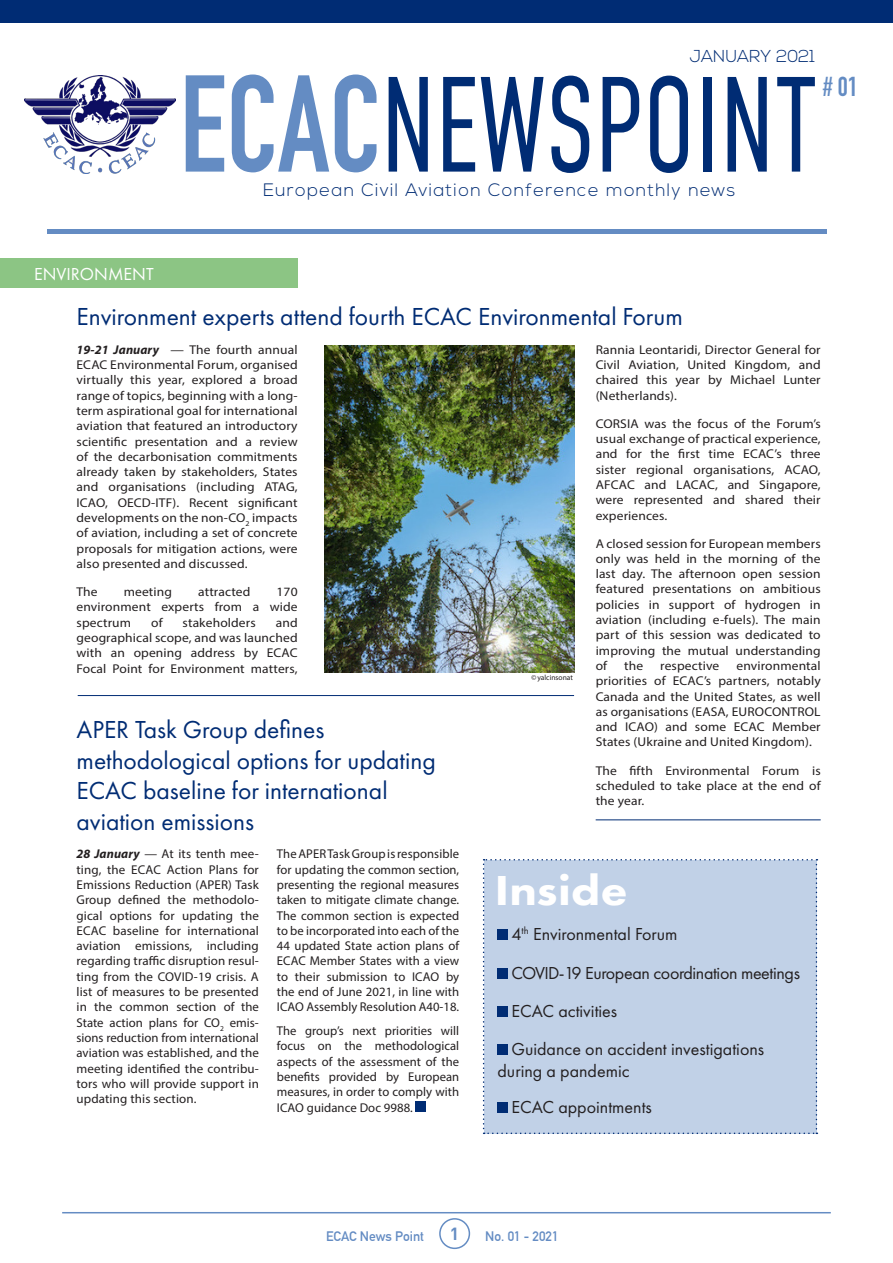
<style>
.page{position:relative;width:893px;height:1263px;background:#fff}
.page>*{position:absolute;margin:0;border:0;box-sizing:border-box;transform-origin:0 0}
.t1{font:300 135.15px "DIN Condensed";color:#002c74;scale:.83 1}
.t2{font:800 43.5px "Futura PT";color:#fff;scale:1.12 1}
.t3{font:700 27px "DIN Condensed";color:#648cc3}
.t4{font:25.5px/30.6px "Futura PT";color:#002c74}
.t5{font:18px/21.6px "Futura PT";color:#231f20}
.t6{font:300 18px "Nexa";letter-spacing:.07em;color:#002c74}
.t7{font:18px "Futura PT";letter-spacing:-.02em;color:#231f20}
.t8{font:18px "Futura PT";color:#fff}
.t9{font:300 17.25px "Nexa";color:#002c74}
.t10{font:700 17.25px "DI Nbek";color:#648cc3}
.t11{font:700 13.5px "DIN Alternate";color:#648cc3}
.t12{font:12.75px/15.3px "Myriad Pro";letter-spacing:.01em;color:#231f20;text-align:justify;scale:1.06 1}
.t13{font:12.75px/15.3px "Myriad Pro";letter-spacing:.01em;color:#231f20;text-align:justify}
.t14{font:7.5px "Myriad Pro";color:#231f20}
.s1{font-weight:700;color:#648cc3}
.s2{font-weight:700;font-style:italic}
.s3{font-style:italic}
</style>
<div class="page">
<div style="left:439px;top:1218px;width:31px;height:31px;border:2px solid #648cc3;border-radius:50%"></div>
<hr style="left:62px;top:1212px;width:769px;height:1px;background:#648cc3">
<div style="left:0;top:0;width:893px;height:23px;background:#002c74"></div>
<div style="left:483px;top:859px;width:334px;height:275px;background:#c1d1e7"></div>
<div style="left:416px;top:1101px;width:10px;height:10px;background:#002c74"></div>
<div style="left:497px;top:968px;width:11px;height:10px;background:#002c74"></div>
<div style="left:497px;top:1006px;width:11px;height:11px;background:#002c74"></div>
<div style="left:0;top:258px;width:298px;height:30px;background:#8cc584"></div>
<div style="left:497px;top:1044px;width:11px;height:11px;background:#002c74"></div>
<img style="left:24px;top:76px;width:151px;height:98px">
<hr style="left:48px;top:229px;width:779px;height:4px;background:#648cc3">
<img style="left:324px;top:345px;width:250px;height:328px">
<div style="left:497px;top:929px;width:11px;height:11px;background:#002c74"></div>
<div style="left:497px;top:1102px;width:11px;height:11px;background:#002c74"></div>
<hr style="left:78px;top:695px;width:496px;height:1px;background:#002c74">
<hr style="left:596px;top:820px;width:225px;height:1px;background:#002c74">
<p class="t9" style="left:689px;top:46px;width:127px">JANUARY 2021</p>
<p class="t1" style="left:180px;top:49px;width:770px"><span class="s1">ECAC</span>NEWSPOINT</p>
<p class="t6" style="left:263px;top:180px;width:474px">European Civil Aviation Conference monthly news</p>
<p class="t3" style="left:823px;top:69px;width:37px"># 01</p>
<p class="t8" style="left:34px;top:263px;width:121px">ENVIRONMENT</p>
<p class="t4" style="left:77px;top:301px;width:608px">Environment experts attend fourth ECAC Environmental Forum</p>
<p class="t12" style="left:77px;top:342px;width:210px"><span class="s2">19-21 January</span> — The fourth annual ECAC Environmental Forum, organised virtually this year, explored a broad range of topics, beginning with a long&shy;term aspirational goal for international aviation that featured an introductory scientific presentation and a review of the decarbonisation commitments already taken by stakeholders, States and organisations (including ATAG, ICAO, OECD-ITF). Recent significant developments on the non-CO<sub>2</sub> impacts of aviation, including a set of concrete proposals for mitigation actions, were also presented and discussed.</p>
<p class="t12" style="left:77px;top:584px;width:21px">The</p>
<p class="t12" style="left:124px;top:584px;width:47px">meeting</p>
<p class="t12" style="left:198px;top:584px;width:51px">attracted</p>
<p class="t12" style="left:77px;top:584px;width:210px;text-indent:200px">170 environment experts from a wide spectrum</p>
<p class="t12" style="left:151px;top:614px;width:12px">of</p>
<p class="t12" style="left:183px;top:614px;width:71px">stakeholders</p>
<p class="t12" style="left:77px;top:614px;width:210px;text-indent:199px">and geographical scope, and was launched with an opening address by ECAC Focal Point for Environment matters,</p>
<p class="t4" style="left:77px;top:714px;width:361px">APER Task Group defines methodological options for updating<br>ECAC baseline for international aviation emissions</p>
<p class="t13" style="left:77px;top:846px;width:184px"><span class="s2">28 January</span> — At its tenth mee&shy;ting, the ECAC Action Plans for Emissions Reduction (APER) Task Group defined the methodolo&shy;gical options for updating the ECAC baseline for international aviation emissions, including regarding traffic disruption resul&shy;ting from the COVID-19 crisis. A list of measures to be presented in the common section of the State action plans for CO<sub>2</sub> emis&shy;sions reduction from international aviation was established, and the meeting identified the contribu&shy;tors who will provide support in updating this section.</p>
<p class="t13" style="left:277px;top:846px;width:184px">The APER Task Group is responsible for updating the common section, presenting the regional measures taken to mitigate climate change.<br>The common section is expected to be incorporated into each of the 44 updated State action plans of ECAC Member States with a view to their submission to ICAO by the end of June 2021, in line with ICAO Assembly Resolution A40-18.</p>
<p class="t13" style="left:277px;top:1023px;width:184px">The group’s next priorities will focus on the methodological aspects of the assessment of the benefits provided by European measures, in order to comply with ICAO guidance Doc 9988.</p>
<p class="t14" style="left:531px;top:672px;width:43px"><span class="s3">©</span> yalcinsonat</p>
<p class="t12" style="left:596px;top:342px;width:214px">Rannia Leontaridi, Director General for Civil Aviation, United Kingdom, and chaired this year by Michael Lunter (Netherlands).</p>
<p class="t12" style="left:596px;top:416px;width:214px">CORSIA was the focus of the Forum’s usual exchange of practical experience, and for the first time ECAC’s three sister regional organisations, ACAO, AFCAC and LACAC, and Singapore, were represented and shared their experiences.</p>
<p class="t12" style="left:596px;top:535px;width:214px">A closed session for European members only was held in the morning of the last day. The afternoon open session featured presentations on ambitious policies in support of hydrogen in aviation (including e-fuels). The main part of this session was dedicated to improving the mutual understanding of</p>
<p class="t12" style="left:596px;top:658px;width:214px;text-indent:141px">environmental priorities of ECAC’s partners, notably Canada and the United States, as well as organisations (EASA, EUROCONTROL and ICAO) and some ECAC Member States (Ukraine and United Kingdom).</p>
<p class="t12" style="left:596px;top:762px;width:214px">The fifth Environmental Forum is scheduled to take place at the end of the year.</p>
<p class="t12" style="left:624px;top:658px;width:19px">the</p>
<p class="t12" style="left:660px;top:658px;width:57px">respective</p>
<p class="t2" style="left:494px;top:864px;width:120px">Inside</p>
<p class="t5" style="left:511px;top:923px;width:168px">4<sup>th</sup> Environmental Forum</p>
<p class="t7" style="left:511px;top:962px;width:290px">COVID-19 European coordination meetings</p>
<p class="t5" style="left:511px;top:1000px;width:107px">ECAC activities</p>
<p class="t5" style="left:497px;top:1038px;width:268px;text-indent:14px">Guidance on accident investigations during a pandemic</p>
<p class="t5" style="left:511px;top:1096px;width:142px">ECAC appointments</p>
<p class="t11" style="left:326px;top:1225px;width:99px">ECAC News Point</p>
<p class="t10" style="left:450px;top:1222px;width:11px">1</p>
<p class="t11" style="left:485px;top:1225px;width:75px">No. 01 - 2021</p>
</div>
